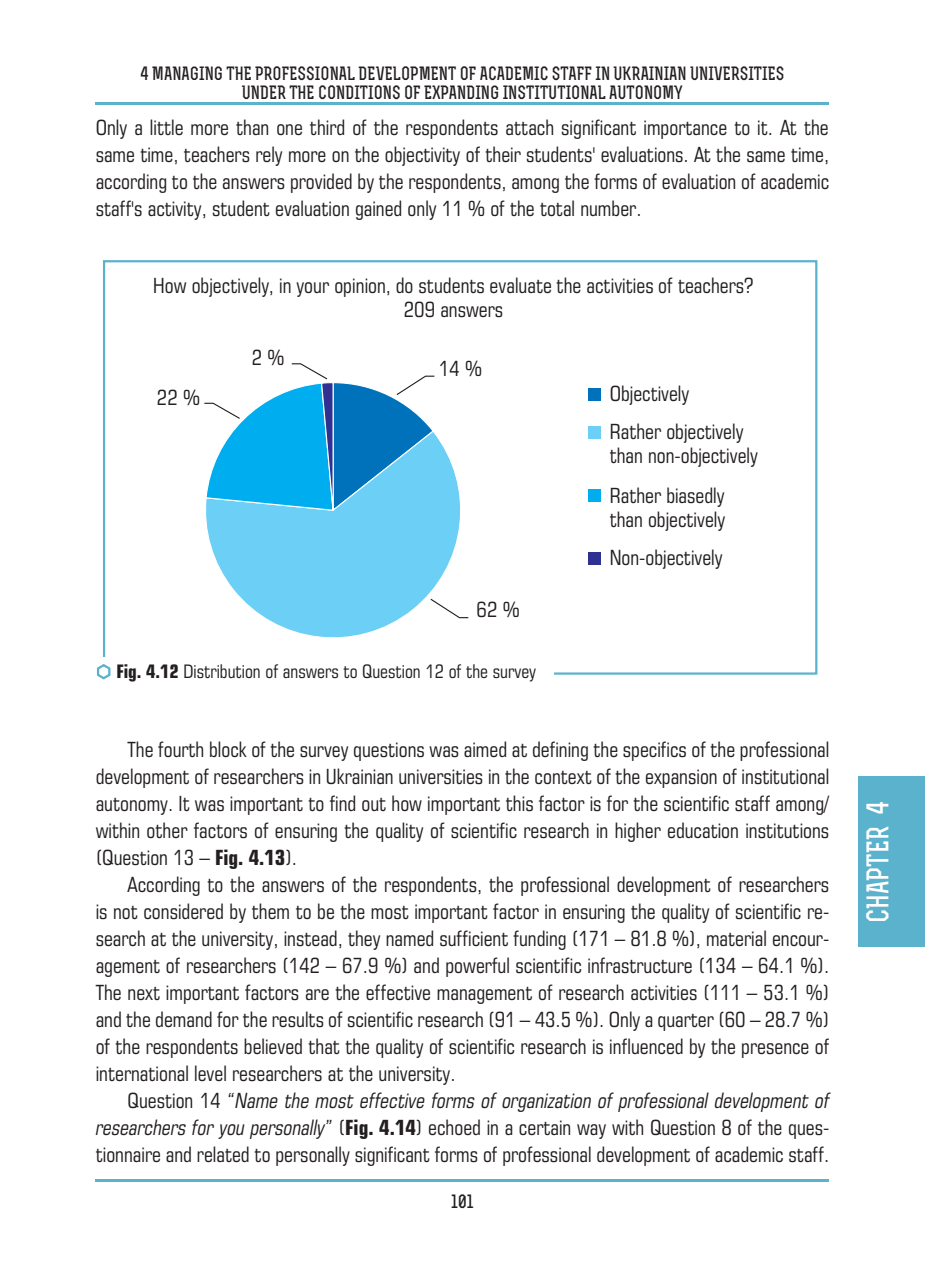
<style>
.page{position:relative;width:925px;height:1276px;background:#fff}
.page>*{position:absolute;margin:0;border:0;box-sizing:border-box;transform-origin:0 0}
.t1{font:700 29.25px "Rex";color:#fff}
.t2{font:20.25px/27px "Europe Cond";color:#231f20;text-align:justify}
.t3{font:700 18px/18px "Rex";color:#231f20;text-align:center}
.t4{font:18px "Europe Cond";color:#231f20}
.s1{font-weight:700}
.s2{font-style:italic}
</style>
<div class="page">
<hr style="left:96px;top:102px;width:733px;height:2px;background:#5ab2cd">
<hr style="left:96px;top:1179px;width:733px;height:2px;background:#5ab2cd">
<div style="left:858px;top:776px;width:67px;height:171px;background:#5ab2cd"></div>
<div style="left:103px;top:260px;width:714px;height:414px;background:#fff;border:2px solid #5ab2cd"></div>
<div style="left:588px;top:388px;width:12px;height:13px;background:#0072bc"></div>
<div style="left:588px;top:426px;width:12px;height:13px;background:#6bcff6"></div>
<div style="left:588px;top:489px;width:12px;height:13px;background:#00aeef"></div>
<div style="left:588px;top:552px;width:12px;height:13px;background:#2e3092"></div>
<svg style="left:208px;top:434px;width:261px;height:204px"></svg>
<svg style="left:204px;top:363px;width:231px;height:172px"></svg>
<div style="left:96px;top:657px;width:457px;height:30px;background:#fff"></div>
<p class="t3" style="left:140px;top:65px;width:646px">4 MANAGING THE PROFESSIONAL DEVELOPMENT OF ACADEMIC STAFF IN UKRAINIAN UNIVERSITIES<br>UNDER THE CONDITIONS OF EXPANDING INSTITUTIONAL AUTONOMY</p>
<p class="t2" style="left:96px;top:114px;width:735px">Only a little more than one third of the respondents attach significant importance to it. At the same time, teachers rely more on the objectivity of their students' evaluations. At the same time, according to the answers provided by the respondents, among the forms of evaluation of academic staff's activity, student evaluation gained only 11 % of the total number.</p>
<p class="t2" style="left:153px;top:273px;width:602px;line-height:24.3px;text-align:center">How objectively, in your opinion, do students evaluate the activities of teachers?<br>209 answers</p>
<p class="t2" style="left:157px;top:383px;width:45px">22 %</p>
<p class="t2" style="left:252px;top:344px;width:34px">2 %</p>
<p class="t2" style="left:439px;top:355px;width:45px">14 %</p>
<p class="t2" style="left:476px;top:596px;width:45px">62 %</p>
<p class="t4" style="left:116px;top:660px;width:421px"><span class="s1">Fig. 4.12</span> Distribution of answers to Question 12 of the survey</p>
<p class="t2" style="left:610px;top:375px;width:135px;line-height:37.6px">Objectively<br>Rather objectively</p>
<p class="t2" style="left:610px;top:435px;width:150px;line-height:39.8px">than non-objectively<br>Rather biasedly</p>
<p class="t2" style="left:610px;top:501px;width:117px;line-height:37.8px">than objectively<br>Non-objectively</p>
<p class="t2" style="left:96px;top:735px;width:735px;text-indent:32px">The fourth block of the survey questions was aimed at defining the specifics of the professional development of researchers in Ukrainian universities in the context of the expansion of institutional autonomy. It was important to find out how important this factor is for the scientific staff among/ within other factors of ensuring the quality of scientific research in higher education institutions (Question 13 – <span class="s1">Fig. 4.13</span>).</p>
<p class="t2" style="left:96px;top:870px;width:735px;text-indent:32px">According to the answers of the respondents, the professional development of researchers is not considered by them to be the most important factor in ensuring the quality of scientific re&shy;search at the university, instead, they named sufficient funding (171 – 81.8 %), material encour&shy;agement of researchers (142 – 67.9 %) and powerful scientific infrastructure (134 – 64.1 %).<br>The next important factors are the effective management of research activities (111 – 53.1 %) and the demand for the results of scientific research (91 – 43.5 %). Only a quarter (60 – 28.7 %) of the respondents believed that the quality of scientific research is influenced by the presence of international level researchers at the university.</p>
<p class="t2" style="left:96px;top:1086px;width:735px;text-indent:32px">Question 14 <span class="s2">“Name the most effective forms of organization of professional development of researchers for you personally”</span> (<span class="s1">Fig. 4.14</span>) echoed in a certain way with Question 8 of the ques&shy;tionnaire and related to personally significant forms of professional development of academic staff.</p>
<p class="t3" style="left:451px;top:1191px;width:24px">101</p>
<h1 class="t1" style="left:859px;top:923px;width:124px;rotate:-90deg">CHAPTER 4</h1>
</div>
